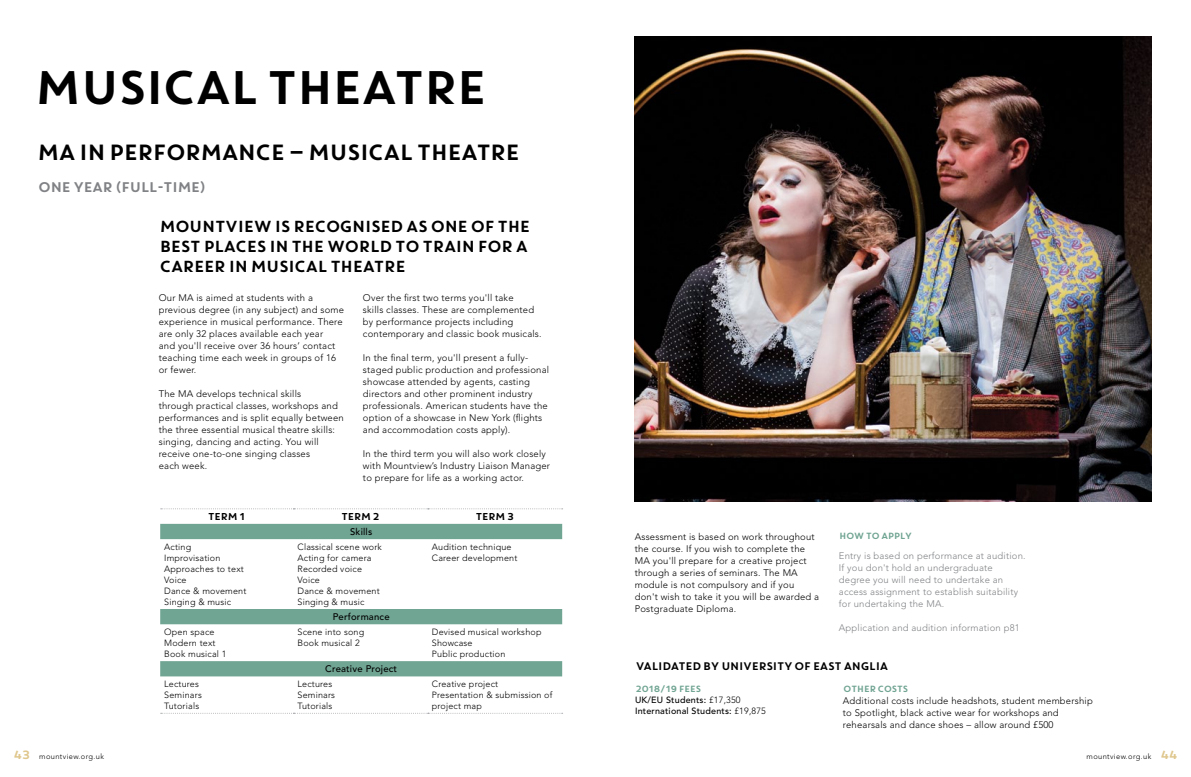
<style>
.page{position:relative;width:1191px;height:777px;background:#fff}
.page>*{position:absolute;margin:0;border:0;box-sizing:border-box;transform-origin:0 0}
.t1{font:47px "Core Circus";letter-spacing:-.155em;color:#000}
.t2{font:22px "Core Circus";letter-spacing:-.155em;color:#000}
.t3{font:16px/20px "Core Circus";letter-spacing:-.15em;color:#000}
.t4{font:14px "Core Circus";letter-spacing:-.155em;color:#808285}
.t5{font:11px "Core Circus";letter-spacing:-.15em;color:#000}
.t6{font:10px "Core Circus";letter-spacing:-.15em;color:#000}
.t7{font:300 9.5px/12px "Avenir";letter-spacing:.02em;color:#000}
.t8{font:300 9.5px/12px "Avenir";letter-spacing:.02em;color:#808285}
.t9{font:500 9.5px "Avenir";letter-spacing:.02em;color:#000}
.t10{font:300 9px/11px "Avenir";letter-spacing:.02em;color:#000}
.t11{font:500 9px/11px "Avenir";letter-spacing:.02em;color:#000}
.t12{font:9px "Core Circus";letter-spacing:-.15em;color:#70a493}
.t13{font:300 7.5px "Avenir";letter-spacing:.05em;color:#000}
.s1{font-weight:300}
.s2{font-family:"Core Circus";font-weight:400;font-size:12px;color:#dfc78e}
</style>
<div class="page">
<img style="left:635px;top:36px;width:516px;height:466px">
<svg style="left:160px;top:524px;width:402px;height:152px"></svg>
<svg style="left:161px;top:713px;width:401px;height:1px"></svg>
<svg style="left:161px;top:508px;width:401px;height:1px"></svg>
<h1 class="t1" style="left:32px;top:55px;width:460px">MUSICAL THEATRE</h1>
<h2 class="t2" style="left:36px;top:138px;width:487px">MA IN PERFORMANCE ‒ MUSICAL THEATRE</h2>
<h3 class="t4" style="left:38px;top:178px;width:171px">ONE YEAR (FULL-TIME)</h3>
<h3 class="t3" style="left:159px;top:216px;width:374px">MOUNTVIEW IS RECOGNISED AS ONE OF THE<br>BEST PLACES IN THE WORLD TO TRAIN FOR A<br>CAREER IN MUSICAL THEATRE</h3>
<p class="t7" style="left:159px;top:292px;width:187px">Our MA is aimed at students with a previous degree (in any subject) and some experience in musical performance. There are only 32 places available each year<br>and you'll receive over 36 hours’ contact teaching time each week in groups of 16 or fewer.</p>
<p class="t7" style="left:159px;top:388px;width:186px">The MA develops technical skills<br>through practical classes, workshops and performances and is split equally between the three essential musical theatre skills: singing, dancing and acting. You will receive one-to-one singing classes<br>each week.</p>
<p class="t7" style="left:363px;top:292px;width:180px">Over the first two terms you'll take<br>skills classes. These are complemented by performance projects including contemporary and classic book musicals.</p>
<p class="t7" style="left:363px;top:352px;width:188px">I n the final term, you'll present a fully&shy;staged public production and professional showcase attended by agents, casting directors and other prominent industry professionals. American students have the option of a showcase in N ew York (flights and accommodation costs apply).</p>
<p class="t7" style="left:363px;top:448px;width:189px">I n the third term you will also work closely with Mountview’s I ndustry Liaison M anager to prepare for life as a working actor.</p>
<p class="t6" style="left:207px;top:509px;width:40px">TERM 1</p>
<p class="t6" style="left:341px;top:509px;width:41px">TERM 2</p>
<p class="t6" style="left:475px;top:509px;width:41px">TERM 3</p>
<p class="t9" style="left:350px;top:526px;width:24px">Skills</p>
<p class="t10" style="left:164px;top:541px;width:84px">Acting<br>I mprovisation<br>Approaches to text<br>Voice<br>Dance &amp; movement<br>Singing &amp; music</p>
<p class="t10" style="left:297px;top:541px;width:86px">Classical scene work<br>Acting for camera<br>Recorded voice<br>Voice<br>Dance &amp; movement<br>Singing &amp; music</p>
<p class="t10" style="left:432px;top:541px;width:87px">Audition technique<br>Career development</p>
<p class="t9" style="left:333px;top:611px;width:58px">Performance</p>
<p class="t10" style="left:164px;top:626px;width:64px">Open space<br>M odern text<br>Book musical 1</p>
<p class="t10" style="left:297px;top:626px;width:68px">Scene into song<br>Book musical 2</p>
<p class="t10" style="left:432px;top:626px;width:111px">Devised musical workshop<br>Showcase<br>Public production</p>
<p class="t9" style="left:325px;top:663px;width:73px">Creative Project</p>
<p class="t10" style="left:164px;top:678px;width:39px">Lectures<br>Seminars<br>Tutorials</p>
<p class="t10" style="left:297px;top:678px;width:39px">Lectures<br>Seminars<br>Tutorials</p>
<p class="t10" style="left:432px;top:678px;width:122px">Creative project<br>Presentation &amp; submission of project map</p>
<p class="t7" style="left:635px;top:530px;width:186px">Assessment is based on work throughout the course. If you wish to complete the<br>MA you'll prepare for a creative project through a series of seminars. The MA module is not compulsory and if you don't wish to take it you will be awarded a Postgraduate Diploma.</p>
<p class="t12" style="left:839px;top:529px;width:9px">HOW</p>
<p class="t12" style="left:865px;top:529px;width:46px">TO APPLY</p>
<p class="t8" style="left:839px;top:550px;width:188px">Entry is based on performance at audition.<br>If you don't hold an undergraduate degree you will need to undertake an access assignment to establish suitability for undertaking the MA.</p>
<p class="t8" style="left:839px;top:622px;width:182px">Application and audition information p81</p>
<p class="t5" style="left:635px;top:659px;width:255px">VALIDATED BY U NIVERSITY OF EAST ANGLIA</p>
<p class="t12" style="left:635px;top:683px;width:50px">2018/19 FEES</p>
<p class="t11" style="left:635px;top:694px;width:132px">UK/EU Students: <span class="s1">£17,350<br></span>International Students: <span class="s1">£19,875</span></p>
<p class="t12" style="left:843px;top:683px;width:67px">OTHER COSTS</p>
<p class="t7" style="left:843px;top:695px;width:251px">Additional costs include headshots, student membership to Spotlight, black active wear for workshops and rehearsals and dance shoes – allow around £500</p>
<p class="t13" style="left:13px;top:752px;width:93px"><span class="s2">43</span> mountview.org.uk</p>
<p class="t13" style="left:1086px;top:752px;width:93px">mountview.org.uk <span class="s2">44</span></p>
</div>
